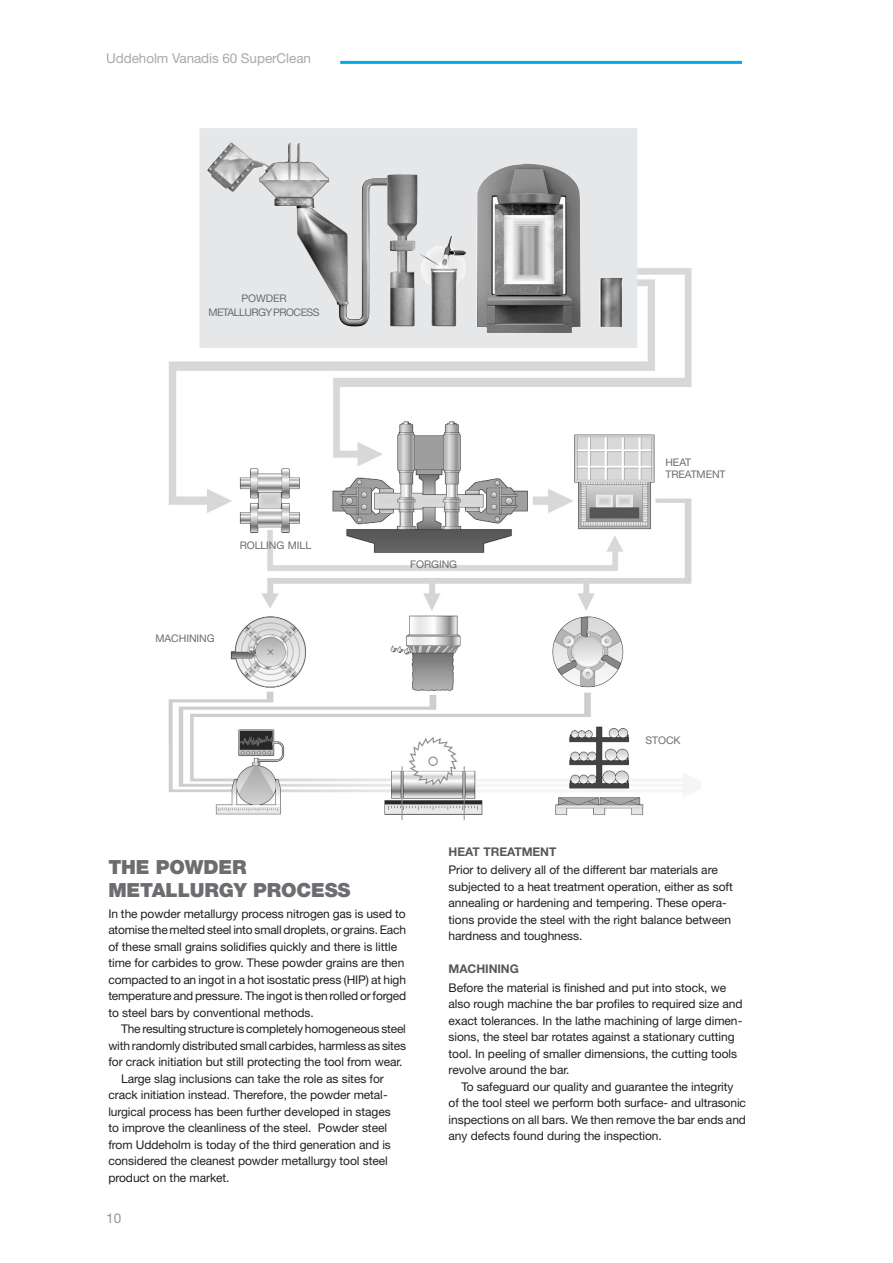
<style>
.page{position:relative;width:893px;height:1263px;background:#fff}
.page>*{position:absolute;margin:0;border:0;box-sizing:border-box;transform-origin:0 0}
.t1{font:900 19.5px/23.4px "Helvetica Neue";letter-spacing:-.005em;color:#6c6d70}
.t2{font:13.5px "Helvetica Neue";letter-spacing:-.005em;color:#a8a9ad}
.t3{font:13.5px "Helvetica Neue";color:#939598}
.t4{font:12px/16.5px "Helvetica Neue";letter-spacing:-.005em;color:#231f20}
.t5{font:700 12px "Helvetica Neue";letter-spacing:-.005em;color:#57585a}
.t6{font:10.5px "Helvetica Neue";letter-spacing:-.005em;color:#6c6d70}
.t7{font:10.5px "Helvetica Neue";letter-spacing:-.05em;color:#6c6d70}
.t8{font:10.5px "Uddeholm Gill";letter-spacing:-.005em;color:#6c6d70}
</style>
<div class="page">
<hr style="left:340px;top:61px;width:402px;height:3px;background:#00abe7">
<img style="left:168px;top:128px;width:533px;height:693px">
<div style="left:148px;top:644px;width:78px;height:21px;background:#fff"></div>
<svg style="left:200px;top:128px;width:437px;height:219px;background:#c6c7c8"></svg>
<img style="left:207px;top:142px;width:311px;height:185px">
<p class="t2" style="left:106px;top:50px;width:206px">Uddeholm Vanadis 60 SuperClean</p>
<p class="t6" style="left:241px;top:292px;width:47px">POWDER</p>
<p class="t7" style="left:208px;top:306px;width:113px">METALLURGY PROCESS</p>
<p class="t8" style="left:216px;top:302px;width:111px">POWDER METALLURGY</p>
<p class="t6" style="left:240px;top:539px;width:73px">ROLLING MILL</p>
<p class="t6" style="left:155px;top:632px;width:61px">MACHINING</p>
<p class="t6" style="left:410px;top:558px;width:49px">FORGING</p>
<p class="t6" style="left:665px;top:456px;width:27px">HEAT</p>
<p class="t6" style="left:665px;top:468px;width:62px">TREATMENT</p>
<p class="t6" style="left:645px;top:734px;width:37px">STOCK</p>
<p class="t1" style="left:108px;top:855px;width:244px">THE POWDER<br>METALLURGY PROCESS</p>
<p class="t4" style="left:108px;top:905px;width:299px">In the powder metallurgy process nitrogen gas is used to atomise the melted steel into small droplets, or grains. Each of these small grains solidifies quickly and there is little time for carbides to grow. These powder grains are then compacted to an ingot in a hot isostatic press (HIP) at high temperature and pressure. The ingot is then rolled or forged to steel bars by conventional methods.</p>
<p class="t4" style="left:108px;top:1021px;width:299px;text-align:justify;text-indent:13px">The resulting structure is completely homogeneous steel with randomly distributed small carbides, harmless as sites for crack initiation but still protecting the tool from wear.</p>
<p class="t4" style="left:108px;top:1070px;width:284px;text-indent:13px">Large slag inclusions can take the role as sites for crack initiation instead. Therefore, the powder metal&shy;lurgical process has been further developed in stages to improve the cleanliness of the steel. Powder steel from Uddeholm is today of the third generation and is considered the cleanest powder metallurgy tool steel product on the market.</p>
<p class="t3" style="left:106px;top:1210px;width:16px">10</p>
<p class="t5" style="left:449px;top:844px;width:109px">HEAT TREATMENT</p>
<p class="t4" style="left:449px;top:861px;width:286px">Prior to delivery all of the different bar materials are subjected to a heat treatment operation, either as soft annealing or hardening and tempering. These opera&shy;tions provide the steel with the right balance between hardness and toughness.</p>
<p class="t5" style="left:449px;top:961px;width:72px">MACHINING</p>
<p class="t4" style="left:449px;top:979px;width:295px">Before the material is finished and put into stock, we also rough machine the bar profiles to required size and exact tolerances. In the lathe machining of large dimen&shy;sions, the steel bar rotates against a stationary cutting tool. In peeling of smaller dimensions, the cutting tools revolve around the bar.</p>
<p class="t4" style="left:449px;top:1078px;width:299px;text-indent:13px">To safeguard our quality and guarantee the integrity of the tool steel we perform both surface- and ultrasonic inspections on all bars. We then remove the bar ends and any defects found during the inspection.</p>
</div>
